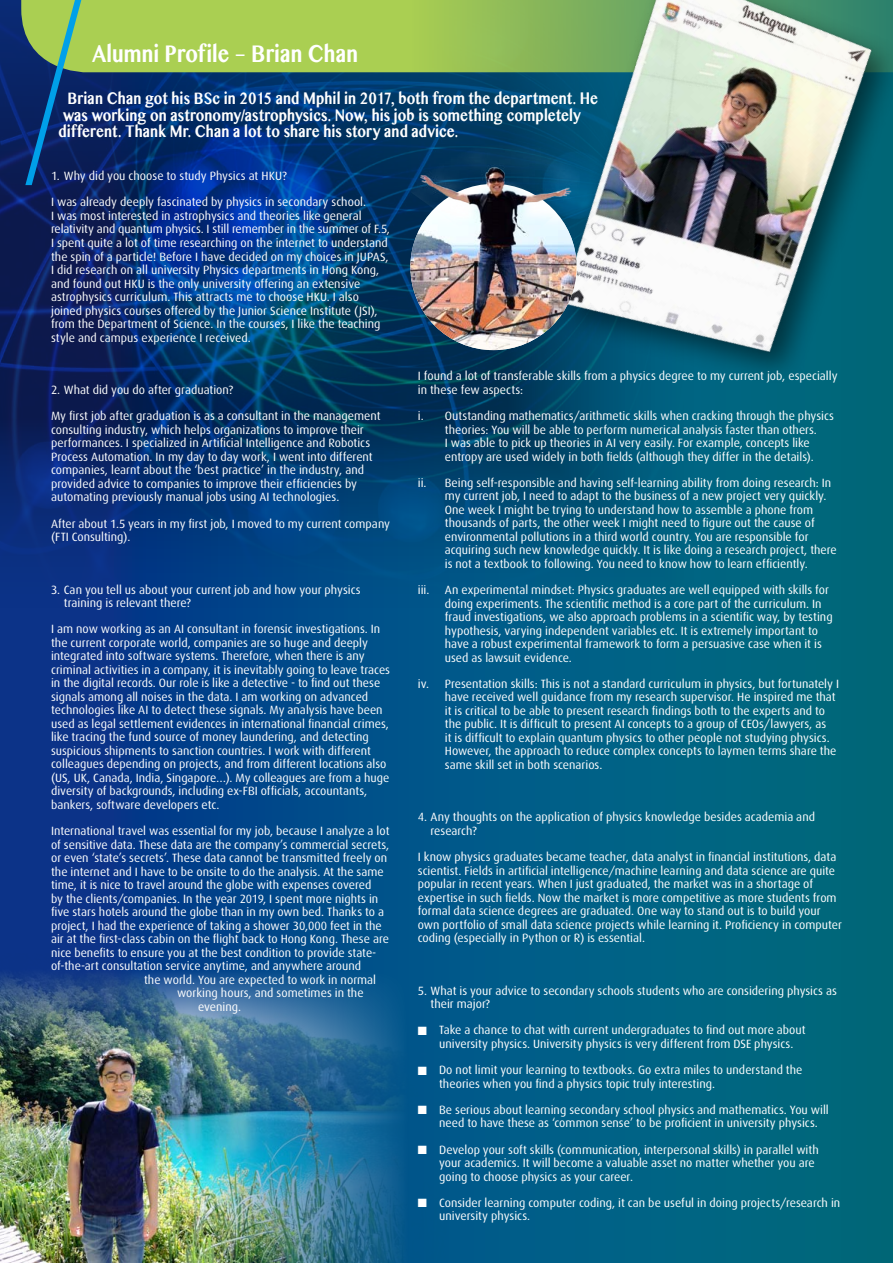
<style>
.page{position:relative;width:893px;height:1263px;background:#fff}
.page>*{position:absolute;margin:0;border:0;box-sizing:border-box;transform-origin:0 0}
.t1{font:700 24px "Gurmukhi MN";color:#fff;scale:.8 1}
.t2{font:700 16.5px/16.5px "Gurmukhi MN";letter-spacing:.005em;color:#fff;scale:.8 1}
.t3{font:12px/13.5px "Dax";color:#fff}
</style>
<div class="page">
<div style="left:0;top:0;width:893px;height:1263px;background:linear-gradient(to right,#06338d,#00727f)"></div>
<img style="left:0;top:0;width:720px;height:631px">
<div style="left:21px;top:0;width:415px;height:72px;background:#aacf52"></div>
<img style="left:0;top:954px;width:446px;height:309px">
<img style="left:436px;top:0;width:457px;height:452px">
<img style="left:410px;top:184px;width:167px;height:166px;border-radius:83px">
<img style="left:410px;top:56px;width:170px;height:181px">
<svg style="left:25px;top:0;width:67px;height:185px;background:#39626a"></svg>
<h1 class="t1" style="left:92px;top:38px;width:334px">Alumni Profile – Brian Chan</h1>
<h2 class="t2" style="left:59px;top:92px;width:676px;text-indent:9px">Brian Chan got his BSc in 2015 and Mphil in 2017, both from the department. He was working on astronomy/astrophysics. Now, his job is something completely different. Thank Mr. Chan a lot to share his story and advice.</h2>
<p class="t3" style="left:51px;top:163px;width:317px;line-height:26.2px">1. Why did you choose to study Physics at HKU?<br>I was already deeply fascinated by physics in secondary school.</p>
<p class="t3" style="left:51px;top:209px;width:340px">I was most interested in astrophysics and theories like general relativity and quantum physics. I still remember in the summer of F.5, I spent quite a lot of time researching on the internet to understand the spin of a particle! Before I have decided on my choices in JUPAS, I did research on all university Physics departments in Hong Kong, and found out HKU is the only university offering an extensive astrophysics curriculum. This attracts me to choose HKU. I also joined physics courses offered by the Junior Science Institute (JSI), from the Department of Science. In the courses, I like the teaching style and campus experience I received.</p>
<p class="t3" style="left:51px;top:377px;width:331px;line-height:26.2px">2. What did you do after graduation?<br>My first job after graduation is as a consultant in the management</p>
<p class="t3" style="left:51px;top:423px;width:323px">consulting industry, which helps organizations to improve their performances. I specialized in Artificial Intelligence and Robotics Process Automation. In my day to day work, I went into different companies, learnt about the ‘best practice’ in the industry, and provided advice to companies to improve their efficiencies by automating previously manual jobs using AI technologies.</p>
<p class="t3" style="left:51px;top:517px;width:340px">After about 1.5 years in my first job, I moved to my current company (FTI Consulting).</p>
<p class="t3" style="left:64px;top:583px;width:298px;text-indent:-13px">3. Can you tell us about your current job and how your physics training is relevant there?</p>
<p class="t3" style="left:51px;top:622px;width:341px">I am now working as an AI consultant in forensic investigations. In the current corporate world, companies are so huge and deeply integrated into software systems. Therefore, when there is any criminal activities in a company, it is inevitably going to leave traces in the digital records. Our role is like a detective - to find out these signals among all noises in the data. I am working on advanced technologies like AI to detect these signals. My analysis have been used as legal settlement evidences in international financial crimes, like tracing the fund source of money laundering, and detecting suspicious shipments to sanction countries. I work with different colleagues depending on projects, and from different locations also (US, UK, Canada, India, Singapore…). My colleagues are from a huge diversity of backgrounds, including ex-FBI officials, accountants, bankers, software developers etc.</p>
<p class="t3" style="left:51px;top:824px;width:340px">International travel was essential for my job, because I analyze a lot</p>
<p class="t3" style="left:51px;top:838px;width:340px">of sensitive data. These data are the company’s commercial secrets,</p>
<p class="t3" style="left:51px;top:851px;width:338px">or even ‘state’s secrets’. These data cannot be transmitted freely on</p>
<p class="t3" style="left:51px;top:865px;width:334px">the internet and I have to be onsite to do the analysis. At the same</p>
<p class="t3" style="left:51px;top:878px;width:322px">time, it is nice to travel around the globe with expenses covered</p>
<p class="t3" style="left:51px;top:892px;width:329px">by the clients/companies. In the year 2019, I spent more nights in</p>
<p class="t3" style="left:51px;top:905px;width:334px">five stars hotels around the globe than in my own bed. Thanks to a</p>
<p class="t3" style="left:51px;top:919px;width:332px">project, I had the experience of taking a shower 30,000 feet in the</p>
<p class="t3" style="left:51px;top:932px;width:339px">air at the first-class cabin on the flight back to Hong Kong. These are</p>
<p class="t3" style="left:51px;top:946px;width:327px">nice benefits to ensure you at the best condition to provide state-</p>
<p class="t3" style="left:51px;top:959px;width:312px">of-the-art consultation service anytime, and anywhere around</p>
<p class="t3" style="left:144px;top:973px;width:234px">the world. You are expected to work in normal</p>
<p class="t3" style="left:177px;top:986px;width:188px">working hours, and sometimes in the</p>
<p class="t3" style="left:198px;top:1000px;width:45px">evening.</p>
<p class="t3" style="left:418px;top:369px;width:421px">I found a lot of transferable skills from a physics degree to my current job, especially in these few aspects:</p>
<p class="t3" style="left:445px;top:409px;width:391px;text-indent:-27px">i. Outstanding mathematics/arithmetic skills when cracking through the physics theories: You will be able to perform numerical analysis faster than others.<br>I was able to pick up theories in AI very easily. For example, concepts like entropy are used widely in both fields (although they differ in the details).</p>
<p class="t3" style="left:445px;top:476px;width:393px;text-indent:-27px">ii. Being self-responsible and having self-learning ability from doing research: In my current job, I need to adapt to the business of a new project very quickly.<br>One week I might be trying to understand how to assemble a phone from thousands of parts, the other week I might need to figure out the cause of environmental pollutions in a third world country. You are responsible for acquiring such new knowledge quickly. It is like doing a research project, there is not a textbook to following. You need to know how to learn efficiently.</p>
<p class="t3" style="left:418px;top:583px;width:13px">iii.</p>
<p class="t3" style="left:445px;top:583px;width:389px">An experimental mindset: Physics graduates are well equipped with skills for doing experiments. The scientific method is a core part of the curriculum. In fraud investigations, we also approach problems in a scientific way, by testing hypothesis, varying independent variables etc. It is extremely important to have a robust experimental framework to form a persuasive case when it is used as lawsuit evidence.</p>
<p class="t3" style="left:445px;top:677px;width:396px;text-indent:-27px">iv. Presentation skills: This is not a standard curriculum in physics, but fortunately I have received well guidance from my research supervisor. He inspired me that it is critical to be able to present research findings both to the experts and to the public. It is difficult to present AI concepts to a group of CEOs/lawyers, as<br>it is difficult to explain quantum physics to other people not studying physics.<br>However, the approach to reduce complex concepts to laymen terms share the same skill set in both scenarios.</p>
<p class="t3" style="left:431px;top:810px;width:386px;text-indent:-13px">4. Any thoughts on the application of physics knowledge besides academia and research?</p>
<p class="t3" style="left:418px;top:850px;width:426px">I know physics graduates became teacher, data analyst in financial institutions, data scientist. Fields in artificial intelligence/machine learning and data science are quite popular in recent years. When I just graduated, the market was in a shortage of expertise in such fields. Now the market is more competitive as more students from formal data science degrees are graduated. One way to stand out is to build your own portfolio of small data science projects while learning it. Proficiency in computer coding (especially in Python or R) is essential.</p>
<p class="t3" style="left:431px;top:984px;width:408px;text-indent:-13px">5. What is your advice to secondary schools students who are considering physics as their major?</p>
<p class="t3" style="left:439px;top:1023px;width:368px;text-indent:-21px">■ Take a chance to chat with current undergraduates to find out more about university physics. University physics is very different from DSE physics.</p>
<p class="t3" style="left:439px;top:1063px;width:365px;text-indent:-21px">■ Do not limit your learning to textbooks. Go extra miles to understand the theories when you find a physics topic truly interesting.</p>
<p class="t3" style="left:439px;top:1103px;width:391px;text-indent:-21px">■ Be serious about learning secondary school physics and mathematics. You will need to have these as ‘common sense’ to be proficient in university physics.</p>
<p class="t3" style="left:439px;top:1143px;width:381px;text-indent:-21px">■ Develop your soft skills (communication, interpersonal skills) in parallel with your academics. It will become a valuable asset no matter whether you are going to choose physics as your career.</p>
<p class="t3" style="left:439px;top:1196px;width:403px;text-indent:-21px">■ Consider learning computer coding, it can be useful in doing projects/research in university physics.</p>
</div>
